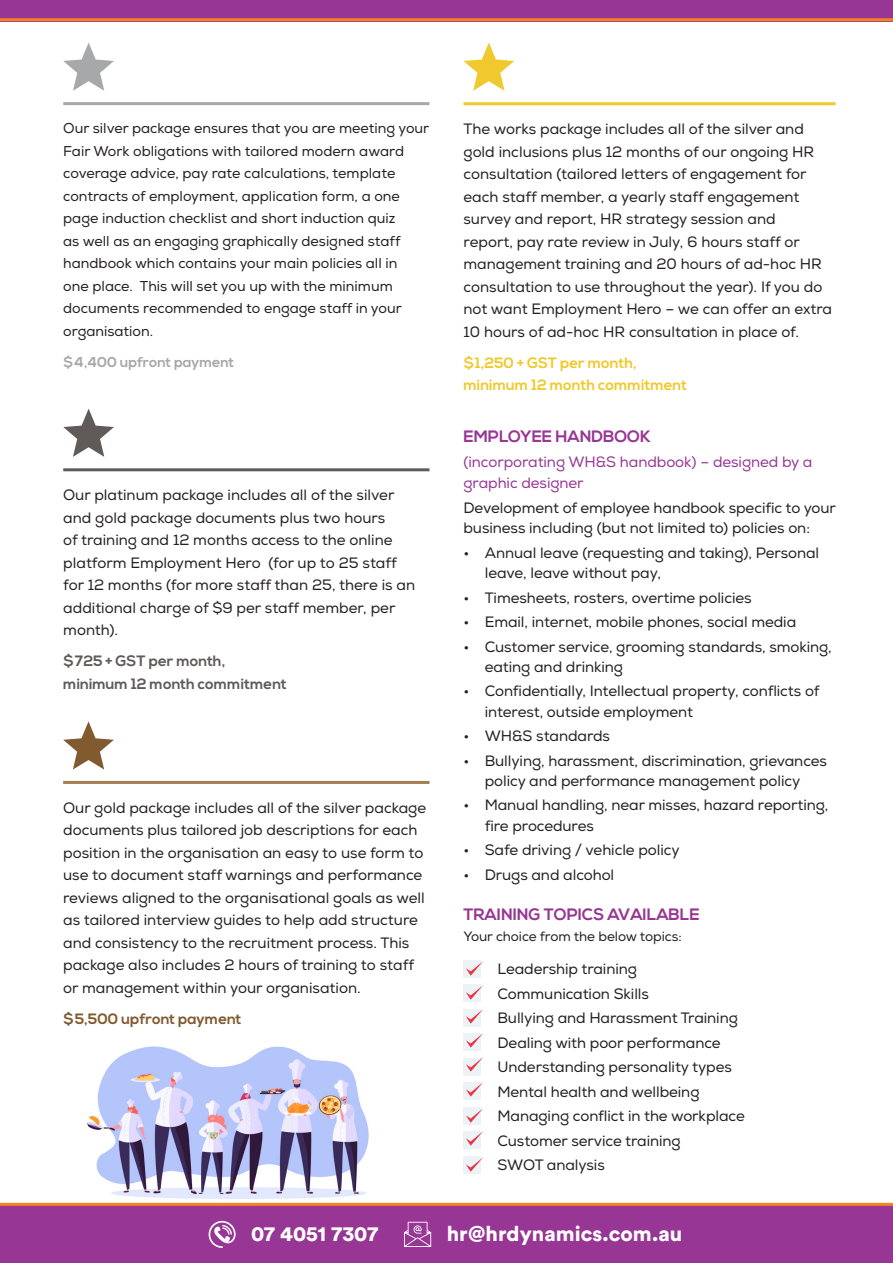
<style>
.page{position:relative;width:893px;height:1263px;background:#fff}
.page>*{position:absolute;margin:0;border:0;box-sizing:border-box;transform-origin:0 0}
.t1{font:900 21px "Circular Std";color:#fff}
.Bullets{font:700 16.5px "Nexa";letter-spacing:-.005em;color:#973694}
.HR_BodyCopy{font:15px/22.5px "Nexa";color:#231f20}
.Bullets-2{font:15px/20.2px "Nexa";letter-spacing:-.005em;color:#231f20}
.Bullets-3{font:15px/21px "Nexa";letter-spacing:-.005em;color:#973694}
.HR_BodyCopy-2{font:700 15px/22.5px "Nexa";color:#f0c92e}
.HR_BodyCopy-3{font:700 15px/22.5px "Nexa";color:#605b59}
.HR_BodyCopy-4{font:700 15px "Nexa";color:#815a30}
.HR_BodyCopy-5{font:14.25px/22.5px "Nexa";color:#231f20}
.HR_BodyCopy-6{font:700 14.25px "Nexa";color:#a7a8aa}
.Bullets-4{font:13.5px "Nexa";letter-spacing:-.005em;color:#231f20}
</style>
<div class="page">
<img style="left:75px;top:1046px;width:310px;height:157px">
<div style="left:0;top:0;width:893px;height:21px;background:#973694"></div>
<hr style="left:0;top:18px;width:893px;height:3px;background:#f58220">
<div style="left:0;top:1204px;width:893px;height:59px;background:#973694"></div>
<hr style="left:0;top:1203px;width:893px;height:3px;background:#f58220">
<svg style="left:209px;top:1221px;width:27px;height:27px"></svg>
<svg style="left:404px;top:1222px;width:27px;height:25px"></svg>
<hr style="left:63px;top:102px;width:366px;height:3px;background:#a7a8aa">
<svg style="left:63px;top:43px;width:51px;height:48px"></svg>
<hr style="left:63px;top:781px;width:366px;height:3px;background:#a37f55">
<svg style="left:63px;top:721px;width:51px;height:49px"></svg>
<hr style="left:63px;top:468px;width:366px;height:3px;background:#605b59">
<svg style="left:63px;top:409px;width:51px;height:48px"></svg>
<hr style="left:463px;top:102px;width:373px;height:3px;background:#f0c92e">
<svg style="left:463px;top:43px;width:51px;height:48px"></svg>
<div style="left:463px;top:960px;width:17px;height:17px;background:#ecf2f6"></div>
<div style="left:463px;top:984px;width:17px;height:17px;background:#ecf2f6"></div>
<div style="left:463px;top:1009px;width:17px;height:17px;background:#ecf2f6"></div>
<div style="left:463px;top:1033px;width:17px;height:17px;background:#ecf2f6"></div>
<div style="left:463px;top:1058px;width:17px;height:17px;background:#ecf2f6"></div>
<div style="left:463px;top:1082px;width:17px;height:17px;background:#ecf2f6"></div>
<div style="left:463px;top:1107px;width:17px;height:17px;background:#ecf2f6"></div>
<div style="left:463px;top:1131px;width:17px;height:17px;background:#ecf2f6"></div>
<div style="left:463px;top:1156px;width:17px;height:17px;background:#ecf2f6"></div>
<svg style="left:466px;top:1157px;width:17px;height:15px"></svg>
<svg style="left:466px;top:1131px;width:17px;height:15px"></svg>
<svg style="left:466px;top:1108px;width:17px;height:15px"></svg>
<svg style="left:466px;top:1082px;width:17px;height:15px"></svg>
<svg style="left:466px;top:1057px;width:17px;height:15px"></svg>
<svg style="left:466px;top:1033px;width:17px;height:15px"></svg>
<svg style="left:466px;top:1009px;width:17px;height:15px"></svg>
<svg style="left:466px;top:985px;width:17px;height:15px"></svg>
<svg style="left:466px;top:961px;width:17px;height:15px"></svg>
<p class="HR_BodyCopy-5" style="left:63px;top:118px;width:368px">Our silver package ensures that you are meeting your Fair Work obligations with tailored modern award coverage advice, pay rate calculations, template contracts of employment, application form, a one page induction checklist and short induction quiz<br>as well as an engaging graphically designed staff handbook which contains your main policies all in<br>one place. This will set you up with the minimum documents recommended to engage staff in your organisation.</p>
<p class="HR_BodyCopy-6" style="left:63px;top:354px;width:172px">$4,400 upfront payment</p>
<p class="HR_BodyCopy" style="left:63px;top:484px;width:353px">Our platinum package includes all of the silver and gold package documents plus two hours<br>of training and 12 months access to the online platform Employment Hero (for up to 25 staff for 12 months (for more staff than 25, there is an additional charge of $9 per staff member, per month).</p>
<p class="HR_BodyCopy-3" style="left:63px;top:650px;width:225px">$725 + GST per month, minimum 12 month commitment</p>
<p class="HR_BodyCopy" style="left:63px;top:797px;width:365px">Our gold package includes all of the silver package documents plus tailored job descriptions for each position in the organisation an easy to use form to use to document staff warnings and performance reviews aligned to the organisational goals as well as tailored interview guides to help add structure and consistency to the recruitment process. This package also includes 2 hours of training to staff or management within your organisation.</p>
<p class="HR_BodyCopy-4" style="left:63px;top:1010px;width:180px">$5,500 upfront payment</p>
<p class="HR_BodyCopy" style="left:463px;top:118px;width:370px">The works package includes all of the silver and gold inclusions plus 12 months of our ongoing HR consultation (tailored letters of engagement for each staff member, a yearly staff engagement survey and report, HR strategy session and<br>report, pay rate review in July, 6 hours staff or management training and 20 hours of ad-hoc HR consultation to use throughout the year). If you do not want Employment Hero – we can offer an extra 10 hours of ad-hoc HR consultation in place of.</p>
<p class="HR_BodyCopy-2" style="left:463px;top:352px;width:225px">$1,250 + GST per month, minimum 12 month commitment</p>
<p class="Bullets" style="left:463px;top:427px;width:189px">EMPLOYEE HANDBOOK</p>
<p class="Bullets-3" style="left:463px;top:452px;width:350px">(incorporating WH&amp;S handbook) – designed by a graphic designer</p>
<p class="Bullets-2" style="left:463px;top:498px;width:374px">Development of employee handbook specific to your business including (but not limited to) policies on:</p>
<p class="Bullets-2" style="left:485px;top:543px;width:336px;text-indent:-21px">• Annual leave (requesting and taking), Personal leave, leave without pay,</p>
<p class="Bullets-2" style="left:463px;top:587px;width:290px">• Timesheets, rosters, overtime policies</p>
<p class="Bullets-2" style="left:463px;top:612px;width:334px">• Email, internet, mobile phones, social media</p>
<p class="Bullets-2" style="left:485px;top:636px;width:349px;text-indent:-21px">• Customer service, grooming standards, smoking, eating and drinking</p>
<p class="Bullets-2" style="left:485px;top:681px;width:336px;text-indent:-21px">• Confidentially, Intellectual property, conflicts of interest, outside employment</p>
<p class="Bullets-2" style="left:463px;top:726px;width:148px">• WH&amp;S standards</p>
<p class="Bullets-2" style="left:463px;top:750px;width:365px;text-align:center">• Bullying, harassment, discrimination, grievances policy and performance management policy</p>
<p class="Bullets-2" style="left:485px;top:795px;width:345px;text-indent:-21px">• Manual handling, near misses, hazard reporting, fire procedures</p>
<p class="Bullets-2" style="left:463px;top:840px;width:218px">• Safe driving / vehicle policy</p>
<p class="Bullets-2" style="left:463px;top:864px;width:152px">• Drugs and alcohol</p>
<p class="Bullets" style="left:463px;top:905px;width:238px">TRAINING TOPICS AVAILABLE</p>
<p class="Bullets-4" style="left:463px;top:928px;width:220px">Your choice from the below topics:</p>
<p class="Bullets-2" style="left:497px;top:959px;width:141px">Leadership training</p>
<p class="Bullets-2" style="left:497px;top:983px;width:153px">Communication Skills</p>
<p class="Bullets-2" style="left:497px;top:1008px;width:242px">Bullying and Harassment Training</p>
<p class="Bullets-2" style="left:497px;top:1032px;width:225px">Dealing with poor performance</p>
<p class="Bullets-2" style="left:497px;top:1057px;width:236px">Understanding personality types</p>
<p class="Bullets-2" style="left:497px;top:1081px;width:203px">Mental health and wellbeing</p>
<p class="Bullets-2" style="left:497px;top:1106px;width:249px">Managing conflict in the workplace</p>
<p class="Bullets-2" style="left:497px;top:1130px;width:185px">Customer service training</p>
<p class="Bullets-2" style="left:497px;top:1155px;width:109px">SWOT analysis</p>
<p class="t1" style="left:251px;top:1220px;width:129px">07 4051 7307</p>
<p class="t1" style="left:447px;top:1220px;width:237px">hr@hrdynamics.com.au</p>
</div>
